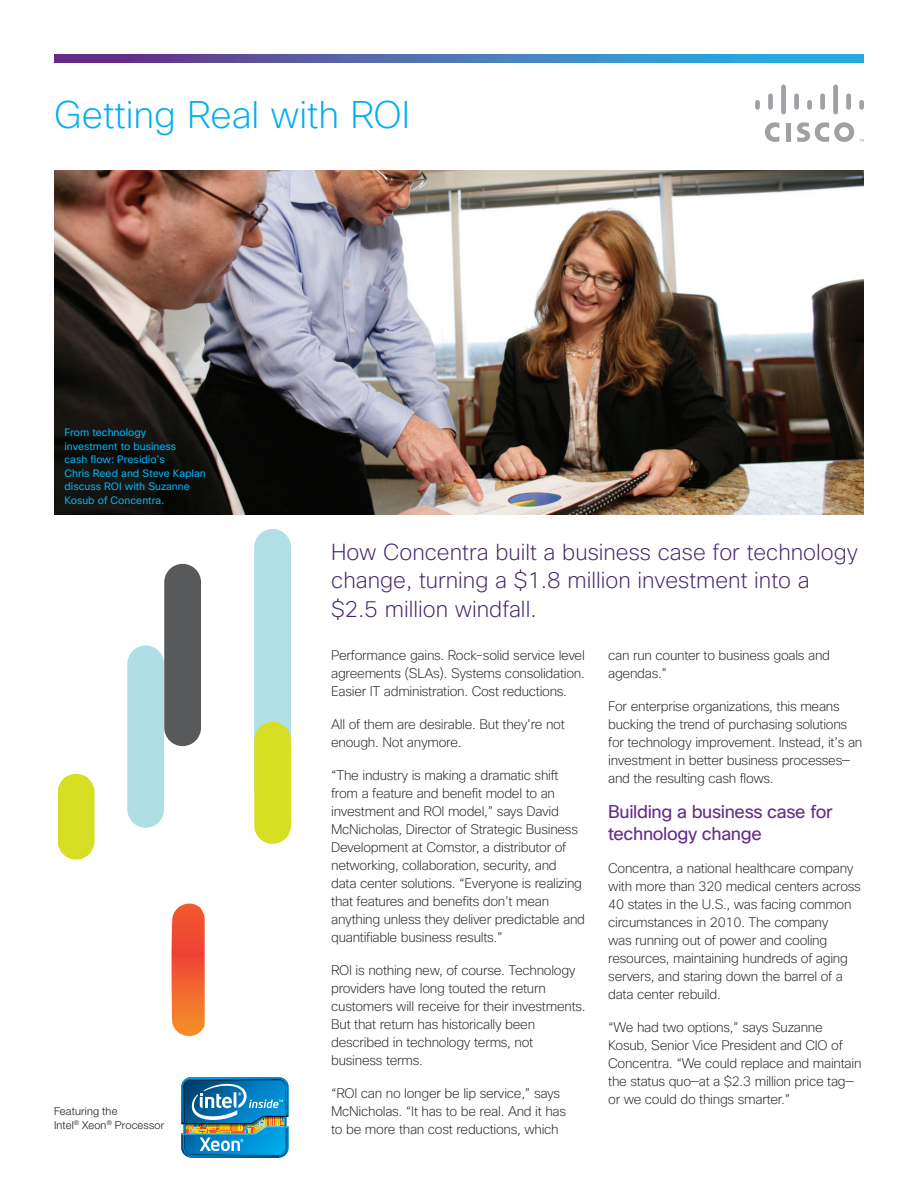
<style>
.page{position:relative;width:918px;height:1188px;background:#fff}
.page>*{position:absolute;margin:0;border:0;box-sizing:border-box;transform-origin:0 0}
.t1{font:200 37.5px "Cisco Sans";color:#00aeef}
.t2{font:200 22.5px/28.5px "Cisco Sans";color:#442369}
.t3{font:18px/22.5px "Cisco Sans";letter-spacing:-.02em;color:#652d89}
.t4{font:200 13.5px/18px "Cisco Sans";letter-spacing:-.02em;color:#231f20}
.t5{font:300 10.95px/14.1px "Helvetica Neue";letter-spacing:.015em;color:#231f20}
.t6{font:10.5px/13.5px "Cisco Sans";color:#00aeef}
</style>
<div class="page">
<svg style="left:54px;top:54px;width:810px;height:9px;background:#4874b7"></svg>
<img style="left:54px;top:171px;width:810px;height:343px">
<div style="left:254px;top:529px;width:37px;height:276px;background:#b0dfe5;border-radius:18px"></div>
<div style="left:58px;top:774px;width:37px;height:86px;background:#d7df25;border-radius:18px"></div>
<div style="left:127px;top:645px;width:37px;height:183px;background:#afdfe4;border-radius:18px"></div>
<div style="left:164px;top:564px;width:37px;height:182px;background:#58595b;border-radius:18px"></div>
<svg style="left:171px;top:904px;width:34px;height:133px;background:#f26c41"></svg>
<div style="left:254px;top:722px;width:37px;height:122px;background:#d7df25;border-radius:18px"></div>
<div style="left:786px;top:123px;width:5px;height:19px;background:#a0a1a5"></div>
<svg style="left:765px;top:122px;width:14px;height:20px"></svg>
<div style="left:755px;top:100px;width:5px;height:10px;background:#a0a1a5;border-radius:2px"></div>
<div style="left:768px;top:93px;width:5px;height:17px;background:#a0a1a5;border-radius:2px"></div>
<div style="left:781px;top:85px;width:5px;height:29px;background:#a0a1a5;border-radius:2px"></div>
<div style="left:794px;top:93px;width:5px;height:17px;background:#a0a1a5;border-radius:2px"></div>
<div style="left:807px;top:100px;width:5px;height:10px;background:#a0a1a5;border-radius:2px"></div>
<div style="left:820px;top:93px;width:5px;height:17px;background:#a0a1a5;border-radius:2px"></div>
<div style="left:833px;top:85px;width:5px;height:29px;background:#a0a1a5;border-radius:2px"></div>
<div style="left:846px;top:93px;width:5px;height:17px;background:#a0a1a5;border-radius:2px"></div>
<div style="left:859px;top:100px;width:5px;height:10px;background:#a0a1a5;border-radius:2px"></div>
<svg style="left:797px;top:122px;width:67px;height:20px"></svg>
<img style="left:181px;top:1077px;width:108px;height:81px">
<h1 class="t1" style="left:54px;top:91px;width:357px">Getting Real with ROI</h1>
<p class="t6" style="left:64px;top:426px;width:143px">From technology<br>investment to business<br>cash flow: Presidio’s<br>Chris Reed and Steve Kaplan discuss ROI with Suzanne<br>Kosub of Concentra.</p>
<p class="t5" style="left:54px;top:1104px;width:112px">Featuring the<br>Intel<sup>®</sup> Xeon<sup>®</sup> Processor</p>
<h2 class="t2" style="left:331px;top:538px;width:528px">How Concentra built a business case for technology change, turning a $1.8 million investment into a $2.5 million windfall.</h2>
<p class="t4" style="left:331px;top:646px;width:255px;text-align:justify">Performance gains. Rock-solid service level agreements (SLAs). Systems consolidation.<br>Easier IT administration. Cost reductions.</p>
<p class="t4" style="left:331px;top:715px;width:235px">All of them are desirable. But they’re not enough. Not anymore.</p>
<p class="t4" style="left:331px;top:766px;width:255px">“The industry is making a dramatic shift from a feature and benefit model to an investment and ROI model,” says David McNicholas, Director of Strategic Business Development at Comstor, a distributor of networking, collaboration, security, and data center solutions. “Everyone is realizing that features and benefits don’t mean anything unless they deliver predictable and quantifiable business results.”</p>
<p class="t4" style="left:331px;top:961px;width:256px">ROI is nothing new, of course. Technology providers have long touted the return customers will receive for their investments.<br>But that return has historically been described in technology terms, not business terms.</p>
<p class="t4" style="left:331px;top:1084px;width:236px">“ROI can no longer be lip service,” says<br>McNicholas. “It has to be real. And it has to be more than cost reductions, which</p>
<p class="t4" style="left:608px;top:646px;width:223px">can run counter to business goals and agendas.”</p>
<p class="t4" style="left:608px;top:697px;width:256px">For enterprise organizations, this means bucking the trend of purchasing solutions for technology improvement. Instead, it’s an investment in better business processes— and the resulting cash flows.</p>
<h3 class="t3" style="left:608px;top:800px;width:226px">Building a business case for technology change</h3>
<p class="t4" style="left:608px;top:859px;width:254px">Concentra, a national healthcare company with more than 320 medical centers across 40 states in the U.S., was facing common circumstances in 2010. The company<br>was running out of power and cooling resources, maintaining hundreds of aging servers, and staring down the barrel of a data center rebuild.</p>
<p class="t4" style="left:608px;top:1018px;width:255px">“We had two options,” says Suzanne Kosub, Senior Vice President and CIO of Concentra. “We could replace and maintain the status quo—at a $2.3 million price tag— or we could do things smarter.”</p>
</div>
